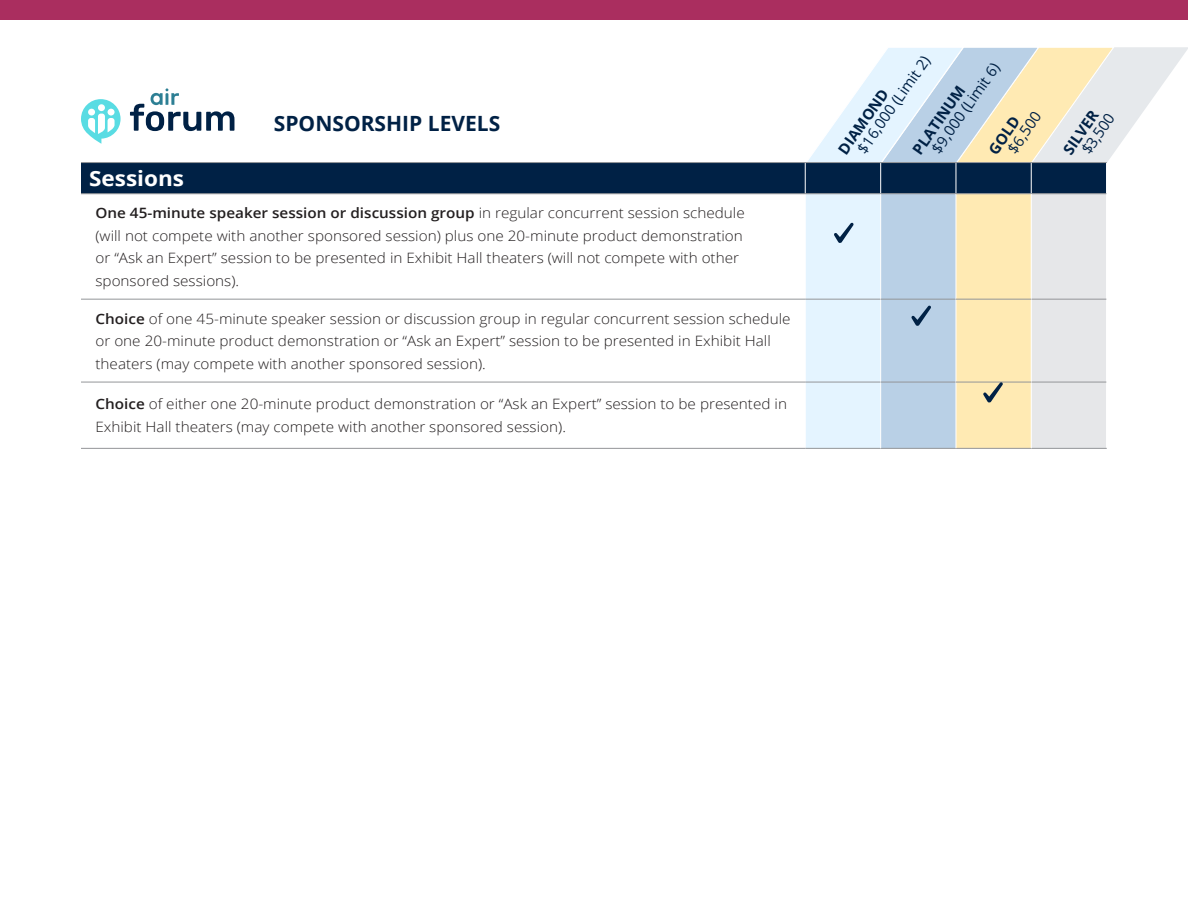
<style>
.page{position:relative;width:1188px;height:918px;background:#fff}
.page>*{position:absolute;margin:0;border:0;box-sizing:border-box;transform-origin:0 0}
.t1{font:700 21px "Open Sans";color:#002145}
.Subhead{font:700 21px "Open Sans";color:#fff;scale:1.07 1}
.t2{font:15px/15px "Open Sans";color:#002145}
.t3{font:700 15px/15px "Open Sans";color:#002145}
.Bold_bullets{font:300 14.25px/22.5px "Open Sans";color:#231f20;scale:1.07 1}
.s1{font-weight:600}
.s2{font-weight:700}
.s3{font-weight:400}
</style>
<div class="page">
<div style="left:0;top:0;width:1188px;height:20px;background:#aa2e5f"></div>
<hr style="left:81px;top:448px;width:724px;height:1px;background:#939598">
<hr style="left:805px;top:448px;width:76px;height:1px;background:#939598">
<hr style="left:881px;top:448px;width:75px;height:1px;background:#939598">
<hr style="left:956px;top:448px;width:75px;height:1px;background:#939598">
<hr style="left:1031px;top:448px;width:76px;height:1px;background:#939598">
<svg style="left:81px;top:47px;width:1107px;height:401px"></svg>
<p class="t1" style="left:274px;top:108px;width:228px">SPONSORSHIP LEVELS</p>
<p class="Subhead" style="left:89px;top:164px;width:90px">Sessions</p>
<p class="Bold_bullets" style="left:95px;top:201px;width:608px"><span class="s1">One 45-minute speaker session or discussion group</span> in regular concurrent session schedule (will not compete with another sponsored session) plus one 20-minute product demonstration or “Ask an Expert” session to be presented in Exhibit Hall theaters (will not compete with other sponsored sessions).</p>
<p class="Bold_bullets" style="left:95px;top:307px;width:651px"><span class="s1">Choice</span> of one 45-minute speaker session or discussion group in regular concurrent session schedule</p>
<p class="Bold_bullets" style="left:95px;top:329px;width:633px">or one 20-minute product demonstration or “Ask an Expert” session to be presented in Exhibit Hall theaters (may compete with another sponsored session).</p>
<p class="Bold_bullets" style="left:95px;top:393px;width:648px"><span class="s1">Choice</span> of either one 20-minute product demonstration or “Ask an Expert” session to be presented in<br>Exhibit Hall theaters (may compete with another sponsored session).</p>
<p class="t2" style="left:854px;top:147px;width:117px;rotate:-55deg">$16,000 (Limit 2)</p>
<p class="t2" style="left:916px;top:138px;width:108px;text-indent:-12px;rotate:-55deg"><span class="s2">PLATINUM </span>$9,000 (Limit 6)</p>
<p class="t3" style="left:835px;top:148px;width:77px;rotate:-55deg">DIAMOND</p>
<p class="t2" style="left:992px;top:138px;width:48px;text-indent:-12px;rotate:-55deg"><span class="s2">GOLD </span>$6,500</p>
<p class="t3" style="left:1066px;top:139px;width:47px;text-indent:-11px;rotate:-55deg">SILVER <span class="s3">$3,500</span></p>
</div>
